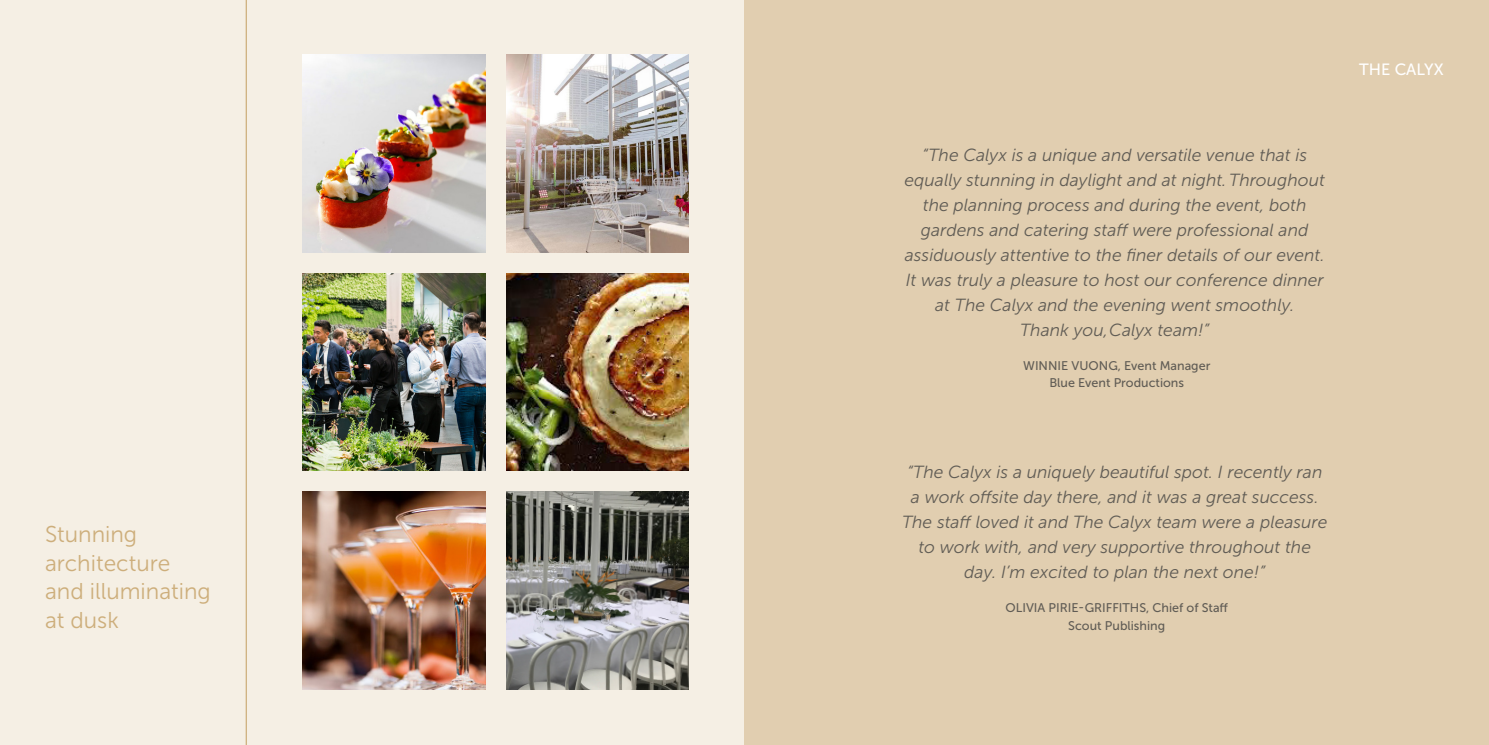
<style>
.page{position:relative;width:1489px;height:745px;background:#fff}
.page>*{position:absolute;margin:0;border:0;box-sizing:border-box;transform-origin:0 0}
.t1{font:22.75px/28.9px "Museo Sans 300";color:#cdae7b}
.t2{font:italic 17.5px/25px "Museo Sans 300";color:#605c55;text-align:center}
.t3{font:16.25px "Museo Sans 500";color:#fff}
.t4{font:12.5px/17.5px "Museo Sans 500";color:#605c55;text-align:center}
</style>
<div class="page">
<div style="left:0;top:0;width:744px;height:744px;background:#f5efe4"></div>
<div style="left:744px;top:0;width:744px;height:744px;background:#e1ceb0"></div>
<hr style="left:246px;top:0;width:1px;height:744px;background:#cdae7b">
<img style="left:302px;top:55px;width:183px;height:197px">
<img style="left:506px;top:55px;width:183px;height:197px">
<img style="left:506px;top:273px;width:183px;height:197px">
<img style="left:302px;top:273px;width:183px;height:197px">
<img style="left:302px;top:491px;width:183px;height:198px">
<img style="left:506px;top:491px;width:183px;height:198px">
<h1 class="t1" style="left:45px;top:519px;width:167px">Stunning architecture and illuminating at dusk</h1>
<p class="t2" style="left:904px;top:142px;width:422px">“The Calyx is a unique and versatile venue that is equally stunning in daylight and at night. Throughout the planning process and during the event, both gardens and catering staff were professional and assiduously attentive to the finer details of our event.<br>It was truly a pleasure to host our conference dinner at The Calyx and the evening went smoothly.<br>Thank you, Calyx team!”</p>
<p class="t4" style="left:1023px;top:356px;width:189px">WINNIE VUONG, Event Manager<br>Blue Event Productions</p>
<p class="t2" style="left:902px;top:459px;width:427px">“The Calyx is a uniquely beautiful spot. I recently ran a work offsite day there, and it was a great success.<br>The staff loved it and The Calyx team were a pleasure to work with, and very supportive throughout the day. I’m excited to plan the next one!”</p>
<p class="t4" style="left:1005px;top:598px;width:224px">OLIVIA PIRIE-GRIFFITHS, Chief of Staff<br>Scout Publishing</p>
<p class="t3" style="left:1359px;top:60px;width:86px">THE CALYX</p>
</div>
